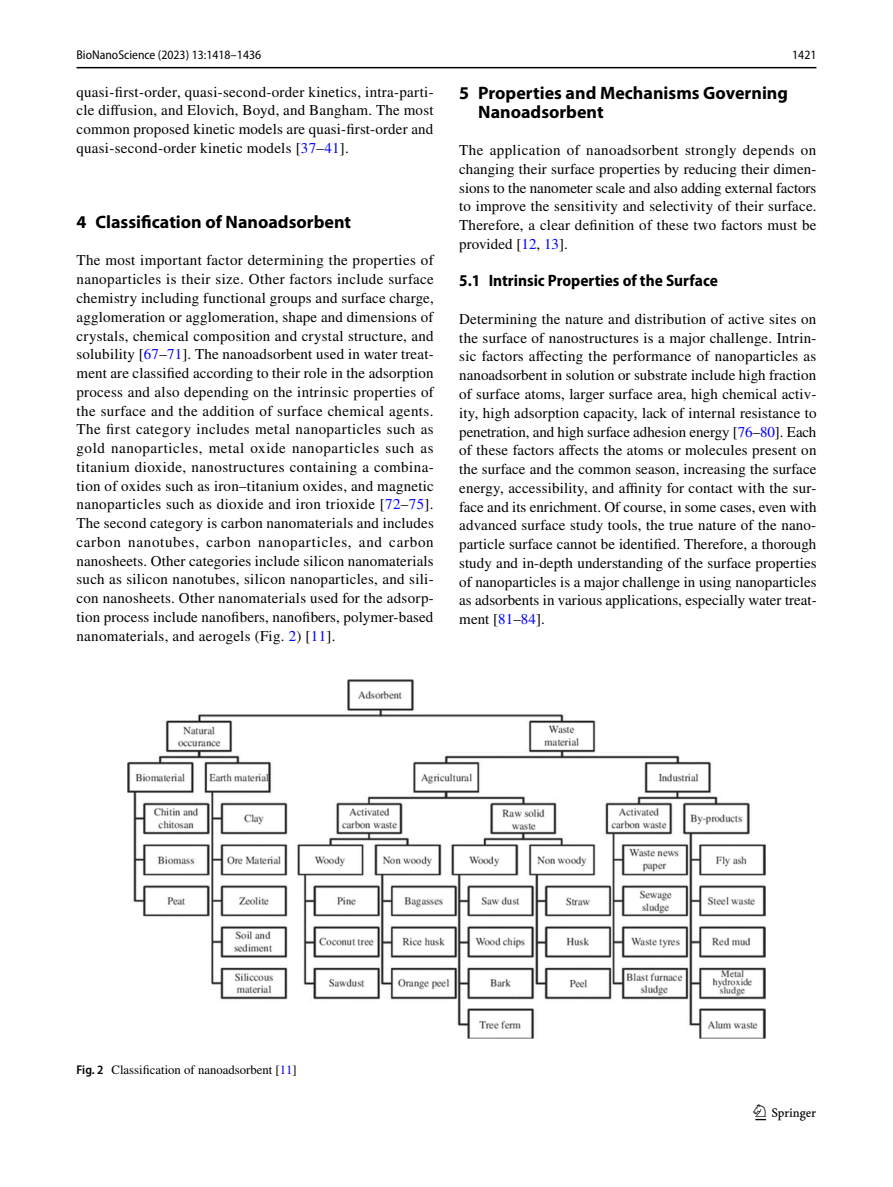
<style>
.page{position:relative;width:893px;height:1187px;background:#fff}
.page>*{position:absolute;margin:0;border:0;box-sizing:border-box;transform-origin:0 0}
.t1{font:22.5px "Springnew Regular 2";color:#000}
.t2{font:700 18px/18.8px "Myriad Pro";color:#000}
.t3{font:700 semi-condensed 16.5px "Myriad Pro";color:#000}
.t4{font:15px/18.8px "STIX";letter-spacing:.01em;color:#000;text-align:justify}
.t5{font:12.75px "STIX";color:#000}
.t6{font:semi-condensed 12.75px "Myriad Pro";color:#000}
.s1{color:#00f}
.s2{font-family:"Myriad Pro";font-weight:600;font-stretch:semi-condensed}
</style>
<div class="page">
<hr style="left:77px;top:67px;width:739px;height:1px;background:#000">
<img style="left:128px;top:679px;width:637px;height:359px">
<p class="t6" style="left:77px;top:48px;width:186px">BioNanoScience (2023) 13:1418–1436</p>
<p class="t6" style="left:792px;top:48px;width:26px">1421</p>
<p class="t4" style="left:77px;top:83px;width:359px">quasi-first-order, quasi-second-order kinetics, intra-parti&shy;cle diffusion, and Elovich, Boyd, and Bangham. The most common proposed kinetic models are quasi-first-order and quasi-second-order kinetic models [<span class="s1">37</span>–<span class="s1">41</span>].</p>
<p class="t2" style="left:77px;top:212px;width:276px">4 Classification of Nanoadsorbent</p>
<p class="t4" style="left:77px;top:252px;width:359px">The most important factor determining the properties of nanoparticles is their size. Other factors include surface chemistry including functional groups and surface charge, agglomeration or agglomeration, shape and dimensions of crystals, chemical composition and crystal structure, and solubility [<span class="s1">67</span>–<span class="s1">71</span>]. The nanoadsorbent used in water treat&shy;ment are classified according to their role in the adsorption process and also depending on the intrinsic properties of the surface and the addition of surface chemical agents.<br>The first category includes metal nanoparticles such as gold nanoparticles, metal oxide nanoparticles such as titanium dioxide, nanostructures containing a combina&shy;tion of oxides such as iron–titanium oxides, and magnetic nanoparticles such as dioxide and iron trioxide [<span class="s1">72</span>–<span class="s1">75</span>].<br>The second category is carbon nanomaterials and includes carbon nanotubes, carbon nanoparticles, and carbon nanosheets. Other categories include silicon nanomaterials such as silicon nanotubes, silicon nanoparticles, and sili&shy;con nanosheets. Other nanomaterials used for the adsorp&shy;tion process include nanofibers, nanofibers, polymer-based nanomaterials, and aerogels (Fig. <span class="s1">2</span>) [<span class="s1">11</span>].</p>
<p class="t2" style="left:478px;top:83px;width:311px;text-indent:-19px">5 Properties and Mechanisms Governing<br>Nanoadsorbent</p>
<p class="t4" style="left:459px;top:142px;width:359px">The application of nanoadsorbent strongly depends on changing their surface properties by reducing their dimen&shy;sions to the nanometer scale and also adding external factors to improve the sensitivity and selectivity of their surface.<br>Therefore, a clear definition of these two factors must be provided [<span class="s1">12</span>, <span class="s1">13</span>].</p>
<p class="t3" style="left:459px;top:272px;width:260px">5.1 Intrinsic Properties of the Surface</p>
<p class="t4" style="left:459px;top:310px;width:359px">Determining the nature and distribution of active sites on the surface of nanostructures is a major challenge. Intrin&shy;sic factors affecting the performance of nanoparticles as nanoadsorbent in solution or substrate include high fraction of surface atoms, larger surface area, high chemical activ&shy;ity, high adsorption capacity, lack of internal resistance to penetration, and high surface adhesion energy [<span class="s1">76</span>–<span class="s1">80</span>]. Each of these factors affects the atoms or molecules present on the surface and the common season, increasing the surface energy, accessibility, and affinity for contact with the sur&shy;face and its enrichment. Of course, in some cases, even with advanced surface study tools, the true nature of the nano&shy;particle surface cannot be identified. Therefore, a thorough study and in-depth understanding of the surface properties of nanoparticles is a major challenge in using nanoparticles as adsorbents in various applications, especially water treat&shy;ment [<span class="s1">81</span>–<span class="s1">84</span>].</p>
<p class="t5" style="left:77px;top:1060px;width:222px"><span class="s2">Fig. 2</span> Classification of nanoadsorbent [<span class="s1">11</span>]</p>
<h1 class="t1" style="left:755px;top:1104px;width:62px">1 3</h1>
</div>
